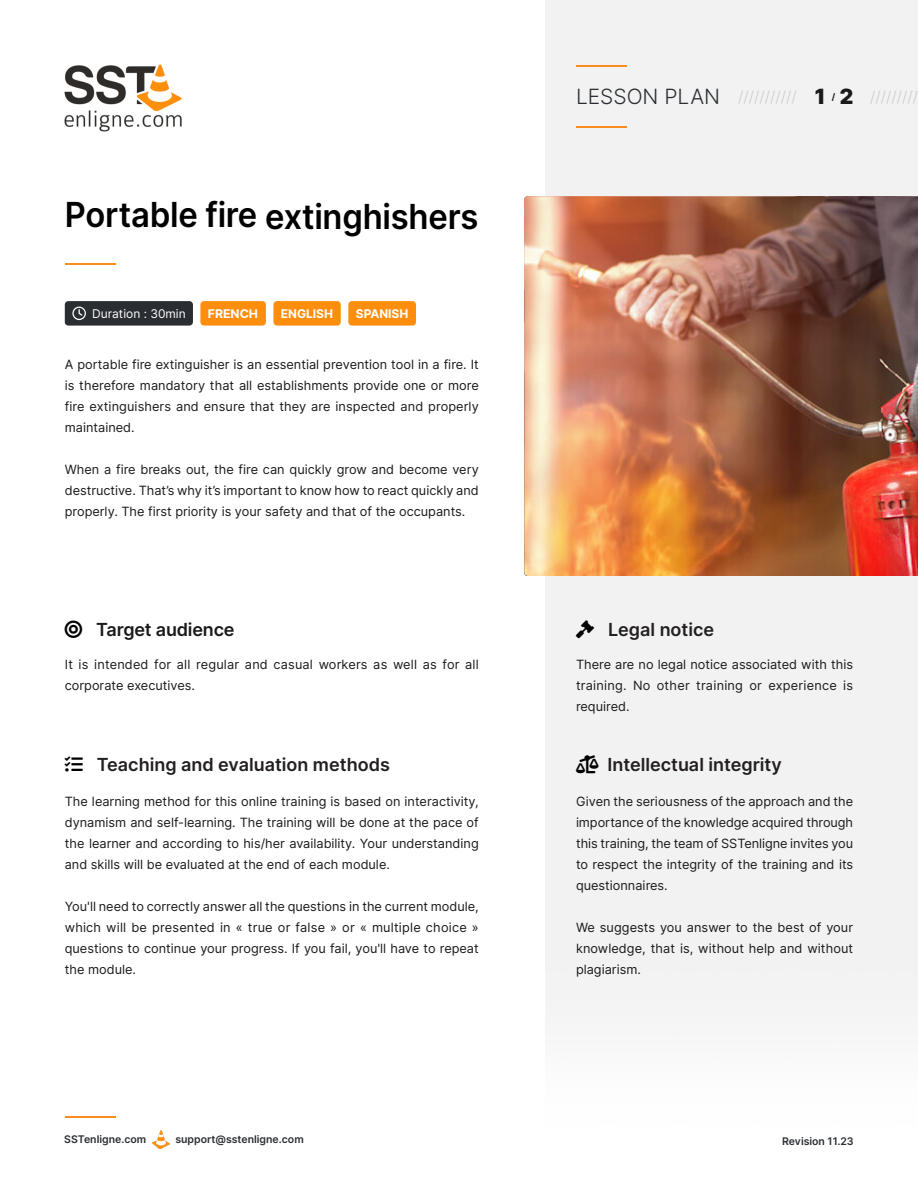
<style>
.page{position:relative;width:918px;height:1188px;background:#fff}
.page>*{position:absolute;margin:0;border:0;box-sizing:border-box;transform-origin:0 0}
.t1{font:600 34.5px "Inter";letter-spacing:-.005em;color:#000;scale:.95 1}
.t2{font:300 21px "Inter";color:#2a2d32}
.t3{font:600 18px "Inter";color:#231f20}
.t4{font:600 18px "Inter";letter-spacing:-.01em;color:#1a1a1a}
.t5{font:300 15px "Inter";color:#ccc}
.t6{font:12.75px/21px "Inter";color:#1a1a1a;text-align:justify}
.t7{font:700 12px "Inter";color:#fff}
.t8{font:12px "Inter";color:#fff}
.t9{font:600 10.5px "Inter";color:#2a2d32}
.t10{font:700 9px "Inter";color:#1a1a1a}
.s1{font-weight:900;font-size:21px;color:#1a1a1a}
.s2{color:#000}
</style>
<div class="page">
<div style="left:545px;top:0;width:373px;height:1016px;background:#f2f2f2"></div>
<img style="left:64px;top:64px;width:118px;height:68px">
<hr style="left:576px;top:65px;width:50px;height:1px;background:#f78d1e">
<hr style="left:576px;top:126px;width:50px;height:1px;background:#f78d1e">
<img style="left:152px;top:1131px;width:18px;height:17px">
<div style="left:348px;top:301px;width:68px;height:25px;background:#ff8e0c;border-radius:4px"></div>
<div style="left:200px;top:301px;width:66px;height:25px;background:#ff8e0c;border-radius:4px"></div>
<div style="left:273px;top:301px;width:68px;height:25px;background:#ff8e0c;border-radius:4px"></div>
<div style="left:65px;top:301px;width:128px;height:25px;background:#2a2d32;border-radius:4px"></div>
<svg style="left:72px;top:307px;width:14px;height:13px"></svg>
<hr style="left:65px;top:1116px;width:50px;height:1px;background:#f78d1e">
<hr style="left:65px;top:264px;width:50px;height:1px;background:#f78d1e">
<img style="left:524px;top:196px;width:394px;height:380px">
<svg style="left:576px;top:620px;width:18px;height:18px"></svg>
<svg style="left:576px;top:756px;width:23px;height:18px"></svg>
<h1 class="t1" style="left:65px;top:195px;width:437px">Portable fire extinghishers</h1>
<p class="t8" style="left:92px;top:306px;width:95px">Duration : 30min</p>
<p class="t7" style="left:208px;top:306px;width:52px">FRENCH</p>
<p class="t7" style="left:281px;top:306px;width:54px">ENGLISH</p>
<p class="t7" style="left:356px;top:306px;width:54px">SPANISH</p>
<p class="t6" style="left:65px;top:354px;width:416px">A portable fire extinguisher is an essential prevention tool in a fire. It is therefore mandatory that all establishments provide one or more fire extinguishers and ensure that they are inspected and properly maintained.</p>
<p class="t6" style="left:65px;top:459px;width:416px">When a fire breaks out, the fire can quickly grow and become very destructive. That’s why it’s important to know how to react quickly and properly. The first priority is your safety and that of the occupants.</p>
<h2 class="t2" style="left:576px;top:84px;width:146px">LESSON PLAN</h2>
<p class="t5" style="left:738px;top:88px;width:89px">/////////// <span class="s1">1</span></p>
<p class="t10" style="left:832px;top:91px;width:5px">/</p>
<p class="t5" style="left:840px;top:88px;width:80px"><span class="s1">2</span> /////////</p>
<h3 class="t4" style="left:65px;top:618px;width:171px"><span class="s2">◎</span> Target audience</h3>
<h3 class="t3" style="left:608px;top:618px;width:108px">Legal notice</h3>
<p class="t6" style="left:65px;top:654px;width:415px">It is intended for all regular and casual workers as well as for all corporate executives.</p>
<p class="t6" style="left:576px;top:654px;width:279px">There are no legal notice associated with this training. No other training or experience is required.</p>
<h3 class="t3" style="left:97px;top:754px;width:295px">Teaching and evaluation methods</h3>
<h3 class="t3" style="left:607px;top:754px;width:176px">Intellectual integrity</h3>
<p class="t6" style="left:65px;top:791px;width:415px">The learning method for this online training is based on interactivity, dynamism and self-learning. The training will be done at the pace of the learner and according to his/her availability. Your understanding and skills will be evaluated at the end of each module.</p>
<p class="t6" style="left:65px;top:896px;width:416px">You'll need to correctly answer all the questions in the current module, which will be presented in « true or false » or « multiple choice » questions to continue your progress. If you fail, you'll have to repeat the module.</p>
<p class="t6" style="left:576px;top:791px;width:279px">Given the seriousness of the approach and the importance of the knowledge acquired through this training, the team of SSTenligne invites you to respect the integrity of the training and its questionnaires.</p>
<p class="t6" style="left:576px;top:917px;width:279px">We suggests you answer to the best of your knowledge, that is, without help and without plagiarism.</p>
<p class="t9" style="left:64px;top:1132px;width:83px">SSTenligne.com</p>
<p class="t9" style="left:175px;top:1132px;width:130px">support@sstenligne.com</p>
<p class="t9" style="left:782px;top:1135px;width:73px">Revision 11.23</p>
</div>
